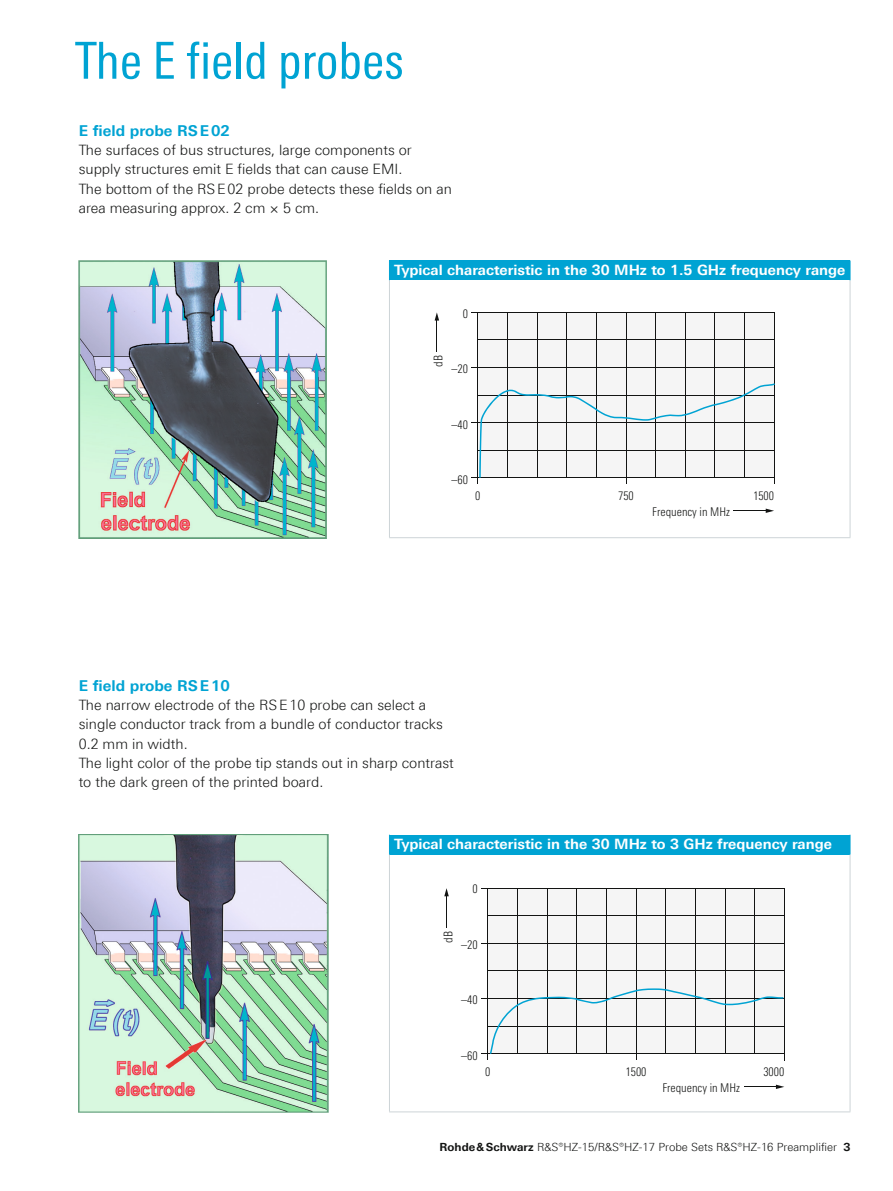
<style>
.page{position:relative;width:893px;height:1191px;background:#fff}
.page>*{position:absolute;margin:0;border:0;box-sizing:border-box;transform-origin:0 0}
.t1{font:51px "Linotype Univers 420 Cn";color:#00a3d3}
.t2{font:700 15px "Linotype Univers 630";color:#00a3d3}
.t3{font:300 14.25px/19.2px "Linotype Univers 330";color:#131413}
.t4{font:700 14.25px "Linotype Univers 630";color:#fff}
.t5{font:300 12px "RS Univers Cond";color:#131413}
.t6{font:300 11.25px "Linotype Univers 330";color:#131413}
.s1{font-family:"Linotype Univers 630";font-weight:700}
</style>
<div class="page">
<div style="left:478px;top:312px;width:296px;height:165px;background:#f5f5f5"></div>
<hr style="left:507px;top:312px;width:1px;height:165px;background:#131413">
<hr style="left:626px;top:312px;width:1px;height:171px;background:#131413">
<hr style="left:567px;top:312px;width:1px;height:165px;background:#131413">
<hr style="left:537px;top:312px;width:1px;height:165px;background:#131413">
<hr style="left:478px;top:312px;width:1px;height:171px;background:#131413">
<hr style="left:685px;top:312px;width:1px;height:165px;background:#131413">
<hr style="left:774px;top:312px;width:1px;height:172px;background:#131413">
<hr style="left:744px;top:312px;width:1px;height:165px;background:#131413">
<hr style="left:715px;top:312px;width:1px;height:165px;background:#131413">
<hr style="left:655px;top:312px;width:1px;height:165px;background:#131413">
<hr style="left:478px;top:340px;width:296px;height:1px;background:#131413">
<hr style="left:472px;top:312px;width:302px;height:1px;background:#131413">
<hr style="left:472px;top:367px;width:302px;height:1px;background:#131413">
<hr style="left:472px;top:422px;width:302px;height:1px;background:#131413">
<hr style="left:472px;top:477px;width:302px;height:1px;background:#131413">
<hr style="left:596px;top:312px;width:1px;height:165px;background:#131413">
<svg style="left:479px;top:383px;width:296px;height:95px"></svg>
<hr style="left:734px;top:510px;width:33px;height:1px;background:#131413">
<svg style="left:766px;top:508px;width:8px;height:5px"></svg>
<hr style="left:437px;top:319px;width:1px;height:33px;background:#131413">
<svg style="left:435px;top:312px;width:4px;height:8px"></svg>
<img style="left:79px;top:260px;width:247px;height:278px">
<div style="left:488px;top:888px;width:296px;height:165px;background:#f5f5f5"></div>
<hr style="left:517px;top:888px;width:1px;height:165px;background:#131413">
<hr style="left:636px;top:888px;width:1px;height:171px;background:#131413">
<hr style="left:576px;top:888px;width:1px;height:165px;background:#131413">
<hr style="left:547px;top:888px;width:1px;height:165px;background:#131413">
<hr style="left:487px;top:888px;width:1px;height:171px;background:#131413">
<hr style="left:695px;top:888px;width:1px;height:165px;background:#131413">
<hr style="left:784px;top:888px;width:1px;height:172px;background:#131413">
<hr style="left:754px;top:888px;width:1px;height:165px;background:#131413">
<hr style="left:725px;top:888px;width:1px;height:165px;background:#131413">
<hr style="left:665px;top:888px;width:1px;height:165px;background:#131413">
<hr style="left:488px;top:915px;width:296px;height:1px;background:#131413">
<hr style="left:482px;top:888px;width:302px;height:1px;background:#131413">
<hr style="left:482px;top:943px;width:302px;height:1px;background:#131413">
<hr style="left:488px;top:970px;width:296px;height:1px;background:#131413">
<hr style="left:482px;top:998px;width:302px;height:1px;background:#131413">
<hr style="left:488px;top:1026px;width:296px;height:1px;background:#131413">
<hr style="left:482px;top:1053px;width:302px;height:1px;background:#131413">
<hr style="left:606px;top:888px;width:1px;height:165px;background:#131413">
<svg style="left:490px;top:988px;width:294px;height:66px"></svg>
<hr style="left:744px;top:1086px;width:33px;height:1px;background:#131413">
<svg style="left:776px;top:1084px;width:8px;height:5px"></svg>
<hr style="left:446px;top:895px;width:1px;height:32px;background:#131413">
<svg style="left:444px;top:888px;width:5px;height:8px"></svg>
<img style="left:79px;top:834px;width:250px;height:278px">
<div style="left:389px;top:834px;width:461px;height:20px;background:#00a3d3"></div>
<svg style="left:850px;top:834px;width:1px;height:20px"></svg>
<hr style="left:389px;top:854px;width:1px;height:257px;background:#cdd4d7">
<hr style="left:850px;top:854px;width:1px;height:257px;background:#cdd4d7">
<hr style="left:389px;top:1111px;width:461px;height:1px;background:#cdd4d7">
<div style="left:389px;top:260px;width:461px;height:20px;background:#00a3d3"></div>
<svg style="left:850px;top:260px;width:1px;height:20px"></svg>
<hr style="left:389px;top:280px;width:1px;height:257px;background:#cdd4d7">
<hr style="left:850px;top:280px;width:1px;height:257px;background:#cdd4d7">
<hr style="left:389px;top:537px;width:461px;height:1px;background:#cdd4d7">
<h1 class="t1" style="left:75px;top:31px;width:330px">The E field probes</h1>
<p class="t2" style="left:79px;top:122px;width:153px">E field probe RSE02</p>
<p class="t3" style="left:79px;top:140px;width:375px">The surfaces of bus structures, large components or supply structures emit E fields that can cause EMI.<br>The bottom of the RSE02 probe detects these fields on an area measuring approx. 2 cm × 5 cm.</p>
<p class="t4" style="left:394px;top:261px;width:453px">Typical characteristic in the 30 MHz to 1.5 GHz frequency range</p>
<p class="t5" style="left:463px;top:306px;width:7px">0</p>
<p class="t5" style="left:432px;top:367px;width:13px;rotate:-90deg">dB</p>
<p class="t5" style="left:451px;top:362px;width:18px">–20</p>
<p class="t5" style="left:451px;top:417px;width:18px">–40</p>
<p class="t5" style="left:451px;top:473px;width:18px">–60</p>
<p class="t5" style="left:475px;top:488px;width:7px">0</p>
<p class="t5" style="left:618px;top:488px;width:17px">750</p>
<p class="t5" style="left:652px;top:505px;width:79px">Frequency in MHz</p>
<p class="t5" style="left:753px;top:488px;width:22px">1500</p>
<p class="t2" style="left:79px;top:677px;width:153px">E field probe RSE10</p>
<p class="t3" style="left:79px;top:695px;width:377px">The narrow electrode of the RSE10 probe can select a single conductor track from a bundle of conductor tracks 0.2 mm in width.<br>The light color of the probe tip stands out in sharp contrast to the dark green of the printed board.</p>
<p class="t4" style="left:394px;top:835px;width:439px">Typical characteristic in the 30 MHz to 3 GHz frequency range</p>
<p class="t5" style="left:472px;top:882px;width:7px">0</p>
<p class="t5" style="left:441px;top:942px;width:13px;rotate:-90deg">dB</p>
<p class="t5" style="left:461px;top:937px;width:18px">–20</p>
<p class="t5" style="left:461px;top:993px;width:18px">–40</p>
<p class="t5" style="left:461px;top:1049px;width:18px">–60</p>
<p class="t5" style="left:485px;top:1064px;width:7px">0</p>
<p class="t5" style="left:626px;top:1064px;width:22px">1500</p>
<p class="t5" style="left:662px;top:1081px;width:79px">Frequency in MHz</p>
<p class="t5" style="left:763px;top:1064px;width:22px">3000</p>
<p class="t6" style="left:440px;top:1140px;width:412px"><span class="s1">Rohde&amp;Schwarz</span> R&amp;S®HZ-15/R&amp;S®HZ-17 Probe Sets R&amp;S®HZ-16 Preamplifier <span class="s1">3</span></p>
</div>
